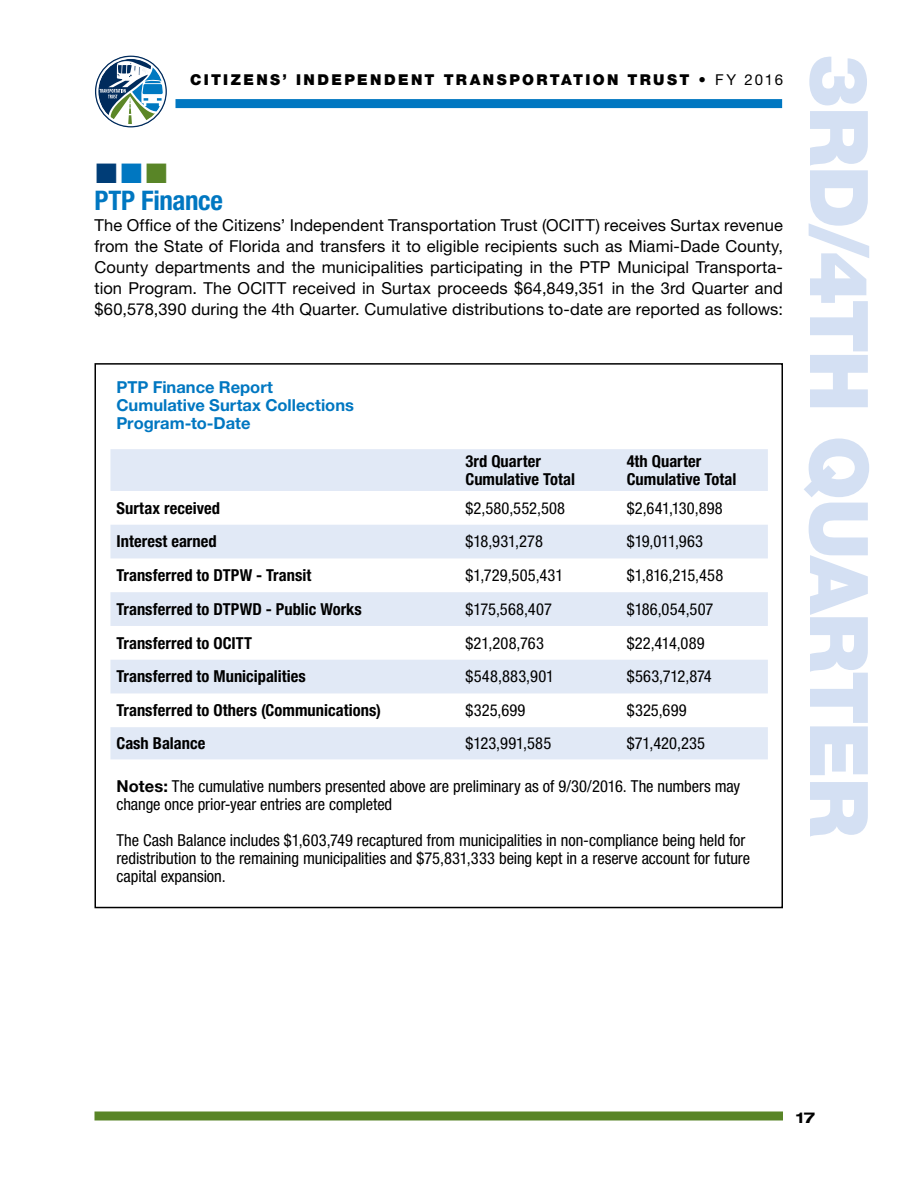
<style>
.page{position:relative;width:918px;height:1188px;background:#fff}
.page>*{position:absolute;margin:0;border:0;box-sizing:border-box;transform-origin:0 0}
.t1{font:900 81px "Helvetica Neue LT Std";letter-spacing:-.025em;color:#d4e0f3}
.t2{font:700 condensed 27px "Helvetica Neue LT Std";letter-spacing:-.01em;color:#0077c1}
.t3{font:condensed 16.5px/18px "Helvetica Neue LT Std";letter-spacing:-.005em;color:#000}
.t4{font:16.5px/21px "Helvetica Neue LT Std";letter-spacing:.005em;color:#000;text-align:justify}
.t5{font:700 condensed 16.5px/18px "Helvetica Neue LT Std";letter-spacing:.005em;color:#000}
.t6{font:700 16.5px/18px "Helvetica Neue LT Std";color:#0077c1}
.t7{font:condensed 16.5px "Helvetica Neue LT Std";letter-spacing:.015em;color:#000}
.t8{font:900 15px "Helvetica Neue LT Std";letter-spacing:.155em;color:#000}
.t9{font:700 expanded 15px "Helvetica Neue LT Std";color:#000}
.s1{font-weight:400}
.s2{font-weight:700;font-stretch:normal}
</style>
<div class="page">
<svg style="left:95px;top:55px;width:72px;height:73px"></svg>
<div style="left:176px;top:99px;width:606px;height:9px;background:#0077c1"></div>
<div style="left:94px;top:1112px;width:689px;height:8px;background:#598527"></div>
<svg style="left:110px;top:449px;width:658px;height:310px;fill:#e1e9f6"></svg>
<p class="t8" style="left:190px;top:71px;width:594px">CITIZENS’ INDEPENDENT TRANSPORTATION TRUST • <span class="s1">FY 2016</span></p>
<h2 class="t2" style="left:94px;top:184px;width:130px">PTP Finance</h2>
<p class="t4" style="left:94px;top:214px;width:690px">The Office of the Citizens’ Independent Transportation Trust (OCITT) receives Surtax revenue from the State of Florida and transfers it to eligible recipients such as Miami-Dade County, County departments and the municipalities participating in the PTP Municipal Transporta&shy;tion Program. The OCITT received in Surtax proceeds $64,849,351 in the 3rd Quarter and $60,578,390 during the 4th Quarter. Cumulative distributions to-date are reported as follows:</p>
<p class="t6" style="left:116px;top:378px;width:239px">PTP Finance Report<br>Cumulative Surtax Collections<br>Program-to-Date</p>
<p class="t5" style="left:466px;top:452px;width:111px">3rd Quarter<br>Cumulative Total</p>
<p class="t5" style="left:627px;top:452px;width:111px">4th Quarter<br>Cumulative Total</p>
<p class="t5" style="left:116px;top:499px;width:105px">Surtax received</p>
<p class="t3" style="left:466px;top:499px;width:101px">$2,580,552,508</p>
<p class="t3" style="left:627px;top:499px;width:97px">$2,641,130,898</p>
<p class="t5" style="left:116px;top:532px;width:102px">Interest earned</p>
<p class="t3" style="left:466px;top:533px;width:79px">$18,931,278</p>
<p class="t3" style="left:627px;top:533px;width:78px">$19,011,963</p>
<p class="t5" style="left:116px;top:566px;width:196px">Transferred to DTPW - Transit</p>
<p class="t3" style="left:466px;top:566px;width:99px">$1,729,505,431</p>
<p class="t3" style="left:627px;top:566px;width:98px">$1,816,215,458</p>
<p class="t5" style="left:116px;top:600px;width:247px">Transferred to DTPWD - Public Works</p>
<p class="t3" style="left:466px;top:600px;width:88px">$175,568,407</p>
<p class="t3" style="left:627px;top:600px;width:88px">$186,054,507</p>
<p class="t5" style="left:116px;top:634px;width:137px">Transferred to OCITT</p>
<p class="t3" style="left:466px;top:634px;width:80px">$21,208,763</p>
<p class="t3" style="left:627px;top:634px;width:79px">$22,414,089</p>
<p class="t5" style="left:116px;top:667px;width:191px">Transferred to Municipalities</p>
<p class="t7" style="left:466px;top:667px;width:90px">$548,883,901</p>
<p class="t3" style="left:627px;top:667px;width:87px">$563,712,874</p>
<p class="t5" style="left:116px;top:701px;width:266px">Transferred to Others (Communications)</p>
<p class="t3" style="left:466px;top:701px;width:61px">$325,699</p>
<p class="t3" style="left:627px;top:701px;width:61px">$325,699</p>
<p class="t5" style="left:116px;top:734px;width:90px">Cash Balance</p>
<p class="t3" style="left:466px;top:734px;width:87px">$123,991,585</p>
<p class="t3" style="left:627px;top:734px;width:80px">$71,420,235</p>
<p class="t3" style="left:116px;top:777px;width:625px"><span class="s2">Notes:</span> The cumulative numbers presented above are preliminary as of 9/30/2016. The numbers may change once prior-year entries are completed</p>
<p class="t3" style="left:116px;top:831px;width:635px">The Cash Balance includes $1,603,749 recaptured from municipalities in non-compliance being held for redistribution to the remaining municipalities and $75,831,333 being kept in a reserve account for future capital expansion.</p>
<h1 class="t1" style="left:887px;top:54px;width:785px;rotate:90deg">3RD/4TH QUARTER</h1>
<p class="t9" style="left:796px;top:1108px;width:21px">17</p>
</div>
